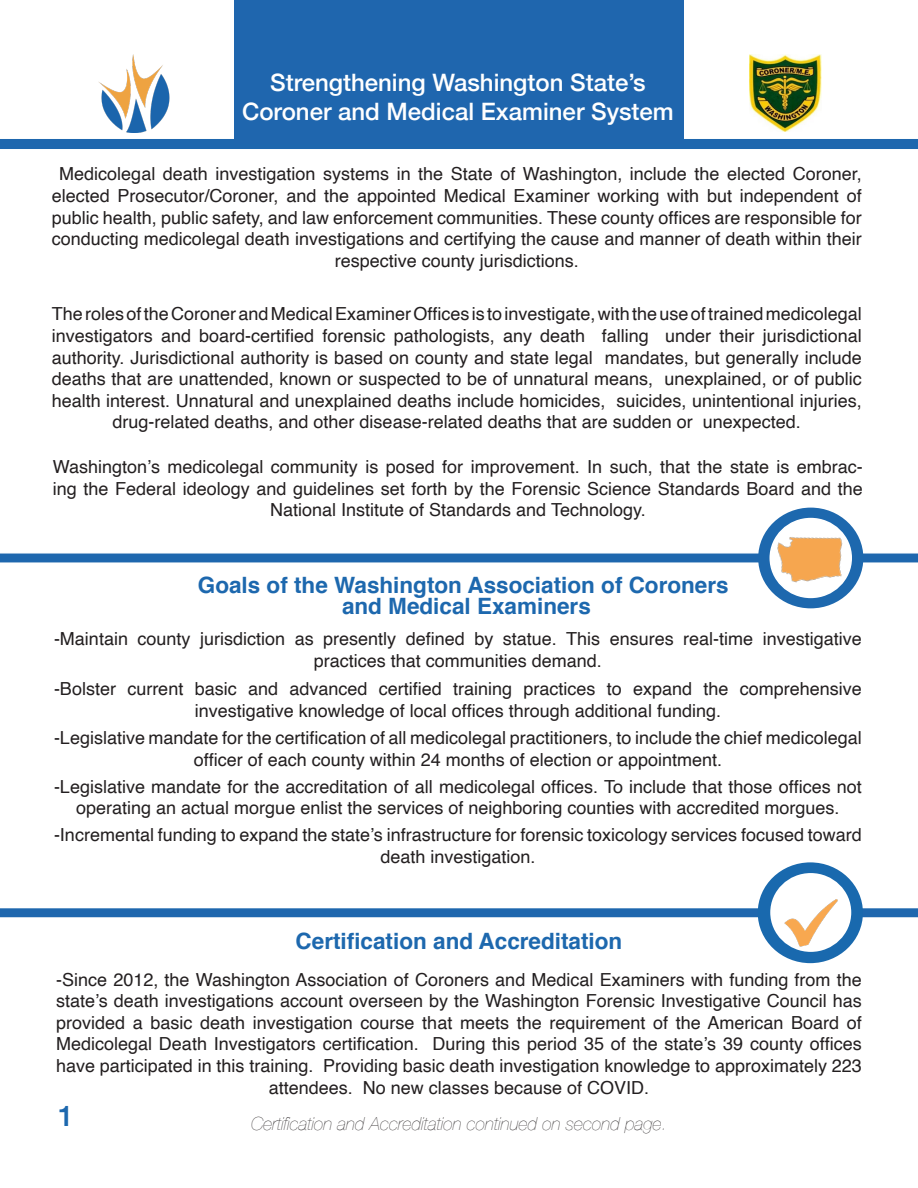
<style>
.page{position:relative;width:918px;height:1188px;background:#fff}
.page>*{position:absolute;margin:0;border:0;box-sizing:border-box;transform-origin:0 0}
.t1{font:500 28.5px "Helvetica Neue";color:#1d68ae}
.t2{font:500 24px "Helvetica Neue";color:#fff}
.t3{font:700 22.5px "Helvetica";color:#1d68ae}
.t4{font:18px/21.6px "Helvetica";color:#231f20;text-align:center}
.t5{font:italic 200 18px "Helvetica Neue";color:#231f20}
</style>
<div class="page">
<div style="left:0;top:139px;width:918px;height:10px;background:#1e67ae"></div>
<div style="left:234px;top:0;width:450px;height:144px;background:#1f66ae"></div>
<svg style="left:0;top:553px;width:918px;height:10px;background:#3577b6"></svg>
<img style="left:738px;top:507px;width:146px;height:102px">
<img style="left:99px;top:54px;width:71px;height:78px">
<img style="left:749px;top:55px;width:73px;height:77px">
<svg style="left:0;top:908px;width:918px;height:10px;background:#3577b6"></svg>
<div style="left:758px;top:862px;width:105px;height:101px;background:#1969ae;border-radius:50%"></div>
<div style="left:770px;top:873px;width:81px;height:79px;background:#fff;border-radius:50%"></div>
<img style="left:748px;top:892px;width:125px;height:71px">
<p class="t2" style="left:270px;top:63px;width:377px">Strengthening Washington State’s</p>
<p class="t2" style="left:242px;top:92px;width:433px">Coroner and Medical Examiner System</p>
<p class="t4" style="left:52px;top:164px;width:812px">Medicolegal death investigation systems in the State of Washington, include the elected Coroner, elected Prosecutor/Coroner, and the appointed Medical Examiner working with but independent of public health, public safety, and law enforcement communities. These county offices are responsible for conducting medicolegal death investigations and certifying the cause and manner of death within their respective county jurisdictions.</p>
<p class="t4" style="left:52px;top:304px;width:811px">The roles of the Coroner and Medical Examiner Offices is to investigate, with the use of trained medicolegal investigators and board-certified forensic pathologists, any death falling under their jurisdictional authority. Jurisdictional authority is based on county and state legal mandates, but generally include deaths that are unattended, known or suspected to be of unnatural means, unexplained, or of public health interest. Unnatural and unexplained deaths include homicides, suicides, unintentional injuries, drug-related deaths, and other disease-related deaths that are sudden or unexpected.</p>
<p class="t4" style="left:53px;top:457px;width:811px">Washington’s medicolegal community is posed for improvement. In such, that the state is embrac&shy;ing the Federal ideology and guidelines set forth by the Forensic Science Standards Board and the<br>National Institute of Standards and Technology.</p>
<p class="t3" style="left:198px;top:567px;width:532px">Goals of the Washington Association of Coroners</p>
<p class="t3" style="left:342px;top:588px;width:250px">and Medical Examiners</p>
<p class="t4" style="left:54px;top:629px;width:809px">-Maintain county jurisdiction as presently defined by statue. This ensures real-time investigative practices that communities demand.</p>
<p class="t4" style="left:54px;top:679px;width:809px">-Bolster current basic and advanced certified training practices to expand the comprehensive investigative knowledge of local offices through additional funding.</p>
<p class="t4" style="left:54px;top:727px;width:809px">-Legislative mandate for the certification of all medicolegal practitioners, to include the chief medicolegal officer of each county within 24 months of election or appointment.</p>
<p class="t4" style="left:54px;top:776px;width:809px">-Legislative mandate for the accreditation of all medicolegal offices. To include that those offices not operating an actual morgue enlist the services of neighboring counties with accredited morgues.</p>
<p class="t4" style="left:54px;top:825px;width:809px">-Incremental funding to expand the state’s infrastructure for forensic toxicology services focused toward death investigation.</p>
<p class="t3" style="left:296px;top:923px;width:328px">Certification and Accreditation</p>
<p class="t4" style="left:56px;top:969px;width:807px">-Since 2012, the Washington Association of Coroners and Medical Examiners with funding from the state’s death investigations account overseen by the Washington Forensic Investigative Council has provided a basic death investigation course that meets the requirement of the American Board of Medicolegal Death Investigators certification. During this period 35 of the state’s 39 county offices have participated in this training. Providing basic death investigation knowledge to approximately 223 attendees. No new classes because of COVID.</p>
<p class="t1" style="left:58px;top:1093px;width:17px">1</p>
<p class="t5" style="left:251px;top:1110px;width:417px">Certification and Accreditation continued on second page.</p>
</div>
